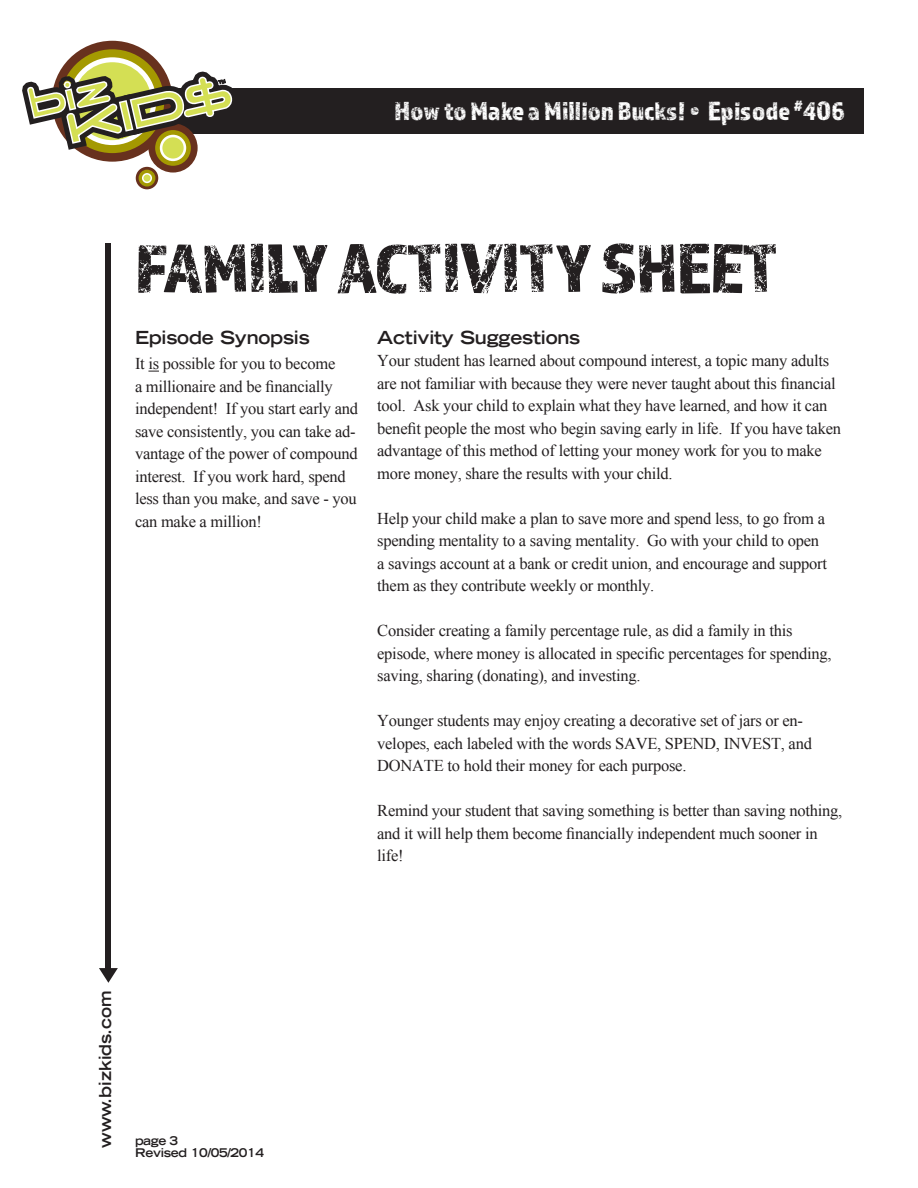
<style>
.page{position:relative;width:918px;height:1188px;background:#fff}
.page>*{position:absolute;margin:0;border:0;box-sizing:border-box;transform-origin:0 0}
.t1{font:72px "Almaq Rough";letter-spacing:-.015em;color:#231f20}
.t2{font:27px "Almaq Rough";color:#fff}
.SUBHEAD{font:700 expanded 18px "Trade Gothic LT Std";letter-spacing:-.01em;color:#231f20}
.t3{font:16.5px/22.5px "Times New Roman";letter-spacing:-.015em;color:#231f20}
.t4{font:700 expanded 16.5px "Trade Gothic LT Std";color:#231f20}
.t5{font:700 expanded 12px/12px "Trade Gothic LT Std";letter-spacing:-.025em;color:#231f20}
</style>
<div class="page">
<div style="left:99px;top:88px;width:765px;height:45px;background:#231f20"></div>
<div style="left:106px;top:243px;width:5px;height:730px;background:#231f20"></div>
<svg style="left:99px;top:968px;width:19px;height:15px"></svg>
<svg style="left:22px;top:40px;width:215px;height:150px"></svg>
<h2 class="t2" style="left:395px;top:95px;width:452px">How to Make a Million Bucks! • Episode <sup>#</sup>406</h2>
<p class="t1" style="left:135px;top:225px;width:645px">FAMILY ACTIVITY SHEET</p>
<p class="SUBHEAD" style="left:135px;top:325px;width:176px">Episode Synopsis</p>
<p class="t3" style="left:135px;top:352px;width:225px">It is possible for you to become<br>a millionaire and be financially independent! If you start early and save consistently, you can take ad&shy;vantage of the power of compound interest. If you work hard, spend less than you make, and save - you can make a million!</p>
<p class="SUBHEAD" style="left:377px;top:325px;width:205px">Activity Suggestions</p>
<p class="t3" style="left:377px;top:349px;width:465px">Your student has learned about compound interest, a topic many adults are not familiar with because they were never taught about this financial tool. Ask your child to explain what they have learned, and how it can benefit people the most who begin saving early in life. If you have taken advantage of this method of letting your money work for you to make more money, share the results with your child.</p>
<p class="t3" style="left:377px;top:507px;width:451px">Help your child make a plan to save more and spend less, to go from a spending mentality to a saving mentality. Go with your child to open a savings account at a bank or credit union, and encourage and support them as they contribute weekly or monthly.</p>
<p class="t3" style="left:377px;top:619px;width:456px">Consider creating a family percentage rule, as did a family in this episode, where money is allocated in specific percentages for spending, saving, sharing (donating), and investing.</p>
<p class="t3" style="left:377px;top:709px;width:436px">Younger students may enjoy creating a decorative set of jars or en&shy;velopes, each labeled with the words SAVE, SPEND, INVEST, and<br>DONATE to hold their money for each purpose.</p>
<p class="t3" style="left:377px;top:799px;width:467px">Remind your student that saving something is better than saving nothing, and it will help them become financially independent much sooner in life!</p>
<p class="t4" style="left:95px;top:1148px;width:159px;rotate:-90deg">www.bizkids.com</p>
<p class="t5" style="left:135px;top:1135px;width:131px">page 3<br>Revised 10/05/2014</p>
</div>
